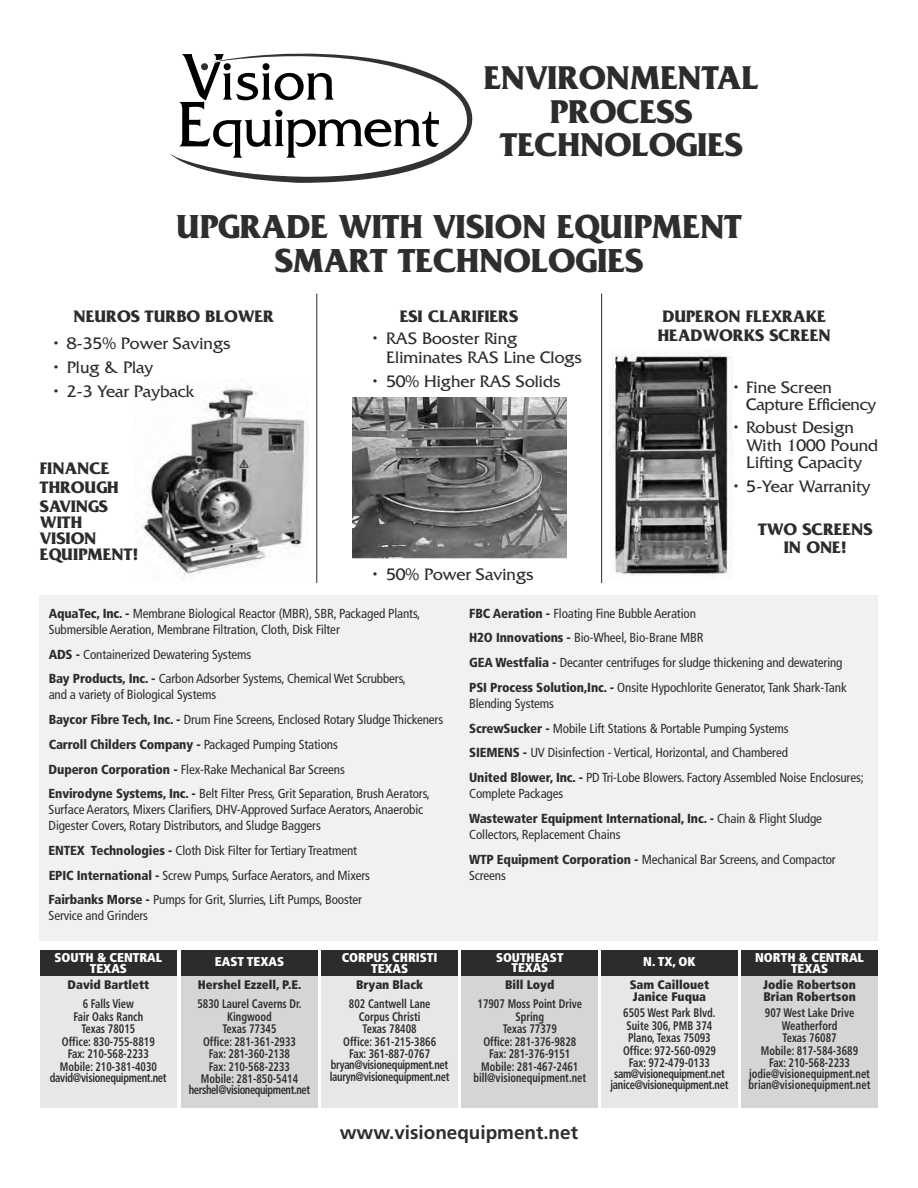
<style>
.page{position:relative;width:918px;height:1188px;background:#fff}
.page>*{position:absolute;margin:0;border:0;box-sizing:border-box;transform-origin:0 0}
.t1{font:700 34.95px/33.5px "Friz Quadrata";color:#2f2e2f;text-align:center}
.t2{font:700 34.5px/33.3px "Friz Quadrata";color:#2c2c2c;text-align:center}
.t3{font:700 18.9px "Frutiger";color:#2f2e2f}
.t4{font:17.4px/17.4px "Friz Quadrata";color:#2c2c2c}
.t5{font:700 17.4px/18.9px "Friz Quadrata";color:#2c2c2c}
.t6{font:condensed 13.05px/24.8px "Frutiger";letter-spacing:-.01em;color:#2f2e2f}
.t7{font:900 condensed 13.05px/24.8px "Frutiger";letter-spacing:-.01em;color:#2c2c2c}
.t8{font:900 condensed 12.75px/10.8px "Frutiger";color:#fff;text-align:center}
.t9{font:900 condensed 12.6px/10.8px "Frutiger";color:#fff;text-align:center}
.t10{font:700 condensed 12.45px/12.5px "Frutiger";color:#2f2e2f;text-align:center;scale:.85 1}
.t11{font:700 condensed 12.45px/11.2px "Frutiger";letter-spacing:-.025em;color:#2f2e2f;scale:.85 1}
.t12{font:900 condensed 12.45px/12.5px "Frutiger";color:#2c2c2c}
.t13{font:700 condensed 12.45px "Frutiger";letter-spacing:-.035em;color:#2f2e2f;scale:.85 1}
.s1{font-weight:900;color:#2c2c2c}
.s2{font-weight:900}
.s3{font-weight:400;color:#2f2e2f}
.s4{color:#2f2e2f}
</style>
<div class="page">
<div style="left:40px;top:596px;width:838px;height:345px;background:#f1f1f1"></div>
<img style="left:609px;top:353px;width:124px;height:223px">
<img style="left:142px;top:387px;width:167px;height:188px">
<hr style="left:317px;top:294px;width:1px;height:289px;background:#2c2c2c">
<hr style="left:601px;top:294px;width:1px;height:289px;background:#2c2c2c">
<svg style="left:170px;top:53px;width:303px;height:130px"></svg>
<img style="left:352px;top:398px;width:214px;height:161px">
<div style="left:40px;top:959px;width:137px;height:149px;background:#e7e7e7"></div>
<div style="left:40px;top:950px;width:137px;height:25px;background:#2c2c2c"></div>
<div style="left:321px;top:959px;width:137px;height:149px;background:#e7e7e7"></div>
<div style="left:321px;top:950px;width:137px;height:25px;background:#2c2c2c"></div>
<div style="left:461px;top:959px;width:137px;height:149px;background:#d5d5d5"></div>
<div style="left:461px;top:950px;width:137px;height:25px;background:#2c2c2c"></div>
<div style="left:601px;top:959px;width:137px;height:149px;background:#e7e7e7"></div>
<div style="left:601px;top:950px;width:137px;height:25px;background:#2c2c2c"></div>
<div style="left:741px;top:959px;width:137px;height:149px;background:#d5d5d5"></div>
<div style="left:741px;top:950px;width:137px;height:25px;background:#2c2c2c"></div>
<div style="left:181px;top:959px;width:137px;height:149px;background:#d5d5d5"></div>
<div style="left:181px;top:950px;width:137px;height:25px;background:#2c2c2c"></div>
<h2 class="t2" style="left:484px;top:62px;width:277px">ENVIRONMENTAL<br>PROCESS<br>TECHNOLOGIES</h2>
<h1 class="t1" style="left:176px;top:210px;width:567px">UPGRADE WITH VISION EQUIPMENT<br>SMART TECHNOLOGIES</h1>
<h3 class="t5" style="left:74px;top:307px;width:202px">NEUROS TURBO BLOWER</h3>
<h3 class="t4" style="left:53px;top:335px;width:179px">• 8-35% Power Savings</h3>
<h3 class="t4" style="left:53px;top:359px;width:102px">• Plug &amp; Play</h3>
<h3 class="t4" style="left:53px;top:383px;width:143px">• 2-3 Year Payback</h3>
<h3 class="t5" style="left:400px;top:307px;width:120px">ESI CLARIFIERS</h3>
<h3 class="t5" style="left:658px;top:307px;width:174px">DUPERON FLEXRAKE<br>HEADWORKS SCREEN</h3>
<h3 class="t4" style="left:386px;top:329px;width:197px;line-height:18.9px;text-indent:-14px">• RAS Booster Ring<br>Eliminates RAS Line Clogs</h3>
<h3 class="t4" style="left:372px;top:373px;width:190px">• 50% Higher RAS Solids</h3>
<h3 class="t4" style="left:746px;top:379px;width:131px;text-indent:-13px">• Fine Screen<br>Capture Efficiency</h3>
<h3 class="t4" style="left:746px;top:419px;width:134px;text-indent:-13px">• Robust Design<br>With 1000 Pound<br>Lifting Capacity</h3>
<h3 class="t4" style="left:733px;top:478px;width:139px">• 5-Year Warranity</h3>
<h3 class="t5" style="left:758px;top:521px;width:116px;line-height:17.4px;text-align:center">TWO SCREENS<br>IN ONE!</h3>
<h3 class="t5" style="left:40px;top:459px;width:80px">FINANCE<br>THROUGH<br>SAVINGS</h3>
<h3 class="t5" style="left:40px;top:514px;width:100px;line-height:16px">WITH<br>VISION<br>EQUIPMENT!</h3>
<h3 class="t4" style="left:372px;top:566px;width:163px">• 50% Power Savings</h3>
<p class="t6" style="left:49px;top:605px;width:373px;line-height:16px"><span class="s1">AquaTec, Inc.</span> <span class="s2">-</span> Membrane Biological Reactor (MBR), SBR, Packaged Plants,<br>Submersible Aeration, Membrane Filtration, Cloth, Disk Filter</p>
<p class="t6" style="left:49px;top:642px;width:359px"><span class="s1">ADS</span> <span class="s2">-</span> Containerized Dewatering Systems<br><span class="s1">Bay Products, Inc.</span> <span class="s2">-</span> Carbon Adsorber Systems, Chemical Wet Scrubbers,</p>
<p class="t6" style="left:49px;top:683px;width:396px">and a variety of Biological Systems<br><span class="s1">Baycor Fibre Tech, Inc.</span> <span class="s2">-</span> Drum Fine Screens, Enclosed Rotary Sludge Thickeners <span class="s1">Carroll Childers Company</span> <span class="s2">-</span> Packaged Pumping Stations<br><span class="s1">Duperon Corporation</span> <span class="s2">-</span> Flex-Rake Mechanical Bar Screens<br><span class="s1">Envirodyne Systems, Inc.</span> <span class="s2">-</span> Belt Filter Press, Grit Separation, Brush Aerators,</p>
<p class="t6" style="left:49px;top:802px;width:376px;line-height:16px">Surface Aerators, Mixers Clarifiers, DHV-Approved Surface Aerators, Anaerobic<br>Digester Covers, Rotary Distributors, and Sludge Baggers</p>
<p class="t6" style="left:49px;top:838px;width:323px"><span class="s1">ENTEX Technologies</span> <span class="s2">-</span> Cloth Disk Filter for Tertiary Treatment<br><span class="s1">EPIC International</span> <span class="s2">-</span> Screw Pumps, Surface Aerators, and Mixers<br><span class="s1">Fairbanks Morse</span> <span class="s2">-</span> Pumps for Grit, Slurries, Lift Pumps, Booster</p>
<p class="t6" style="left:49px;top:904px;width:101px">Service and Grinders</p>
<p class="t8" style="left:55px;top:952px;width:109px">SOUTH &amp; CENTRAL<br>TEXAS</p>
<p class="t12" style="left:68px;top:978px;width:83px">David Bartlett</p>
<p class="t10" style="left:60px;top:998px;width:116px">6 Falls View<br>Fair Oaks Ranch<br>Texas 78015<br>Office: 830-755-8819<br>Fax: 210-568-2233<br>Mobile: 210-381-4030</p>
<p class="t11" style="left:50px;top:1072px;width:139px">david@visionequipment.net</p>
<p class="t8" style="left:215px;top:956px;width:71px">EAST TEXAS</p>
<p class="t12" style="left:198px;top:978px;width:105px">Hershel Ezzell, P.E.</p>
<p class="t10" style="left:197px;top:998px;width:124px">5830 Laurel Caverns Dr.<br>Kingwood<br>Texas 77345<br>Office: 281-361-2933<br>Fax: 281-360-2138<br>Fax: 210-568-2233<br>Mobile: 281-850-5414</p>
<p class="t13" style="left:189px;top:1082px;width:144px">hershel@visionequipment.net</p>
<p class="t8" style="left:342px;top:952px;width:97px">CORPUS CHRISTI<br>TEXAS</p>
<p class="t12" style="left:356px;top:978px;width:69px">Bryan Black</p>
<p class="t10" style="left:343px;top:998px;width:111px">802 Cantwell Lane<br>Corpus Christi<br>Texas 78408<br>Office: 361-215-3866<br>Fax: 361-887-0767</p>
<p class="t11" style="left:330px;top:1059px;width:142px">bryan@visionequipment.net lauryn@visionequipment.net</p>
<p class="t6" style="left:469px;top:601px;width:379px"><span class="s1">FBC Aeration</span> <span class="s2">-</span> Floating Fine Bubble Aeration<br><span class="s1">H2O Innovations</span> <span class="s2">-</span> Bio-Wheel, Bio-Brane MBR<br><span class="s1">GEA Westfalia</span> <span class="s2">-</span> Decanter centrifuges for sludge thickening and dewatering <span class="s1">PSI Process Solution,Inc.</span> <span class="s2">-</span> Onsite Hypochlorite Generator, Tank Shark-Tank</p>
<p class="t6" style="left:469px;top:691px;width:396px">Blending Systems<br><span class="s1">ScrewSucker</span> <span class="s2">-</span> Mobile Lift Stations &amp; Portable Pumping Systems<br><span class="s1">SIEMENS</span> <span class="s2">-</span> UV Disinfection - Vertical, Horizontal, and Chambered<br><span class="s1">United Blower, Inc.</span> <span class="s2">-</span> PD Tri-Lobe Blowers. Factory Assembled Noise Enclosures;</p>
<p class="t7" style="left:469px;top:781px;width:354px"><span class="s3">Complete Packages<br></span>Wastewater Equipment International, Inc. <span class="s4">-</span> <span class="s3">Chain &amp; Flight Sludge</span></p>
<p class="t6" style="left:469px;top:822px;width:368px">Collectors, Replacement Chains<br><span class="s1">WTP Equipment Corporation</span> <span class="s2">-</span> Mechanical Bar Screens, and Compactor</p>
<p class="t6" style="left:469px;top:863px;width:38px">Screens</p>
<p class="t9" style="left:496px;top:952px;width:69px">SOUTHEAST<br>TEXAS</p>
<p class="t12" style="left:505px;top:978px;width:51px">Bill Loyd</p>
<p class="t10" style="left:478px;top:998px;width:125px">17907 Moss Point Drive<br>Spring<br>Texas 77379<br>Office: 281-376-9828<br>Fax: 281-376-9151<br>Mobile: 281-467-2461</p>
<p class="t10" style="left:473px;top:1071px;width:134px">bill@visionequipment.net</p>
<p class="t8" style="left:643px;top:956px;width:54px">N. TX, OK</p>
<p class="t12" style="left:630px;top:978px;width:81px">Sam Caillouet<br>Janice Fuqua</p>
<p class="t10" style="left:623px;top:1007px;width:111px">6505 West Park Blvd.<br>Suite 306, PMB 374<br>Plano, Texas 75093<br>Office: 972-560-0929<br>Fax: 972-479-0133</p>
<p class="t11" style="left:610px;top:1068px;width:140px">sam@visionequipment.net janice@visionequipment.net</p>
<p class="t8" style="left:755px;top:952px;width:110px">NORTH &amp; CENTRAL<br>TEXAS</p>
<p class="t12" style="left:763px;top:978px;width:94px">Jodie Robertson<br>Brian Robertson</p>
<p class="t10" style="left:761px;top:1007px;width:116px">907 West Lake Drive<br>Weatherford<br>Texas 76087<br>Mobile: 817-584-3689<br>Fax: 210-568-2233</p>
<p class="t10" style="left:749px;top:1068px;width:145px;line-height:11.2px;text-align:left">jodie@visionequipment.net brian@visionequipment.net</p>
<h3 class="t3" style="left:340px;top:1121px;width:240px">www.visionequipment.net</h3>
</div>
